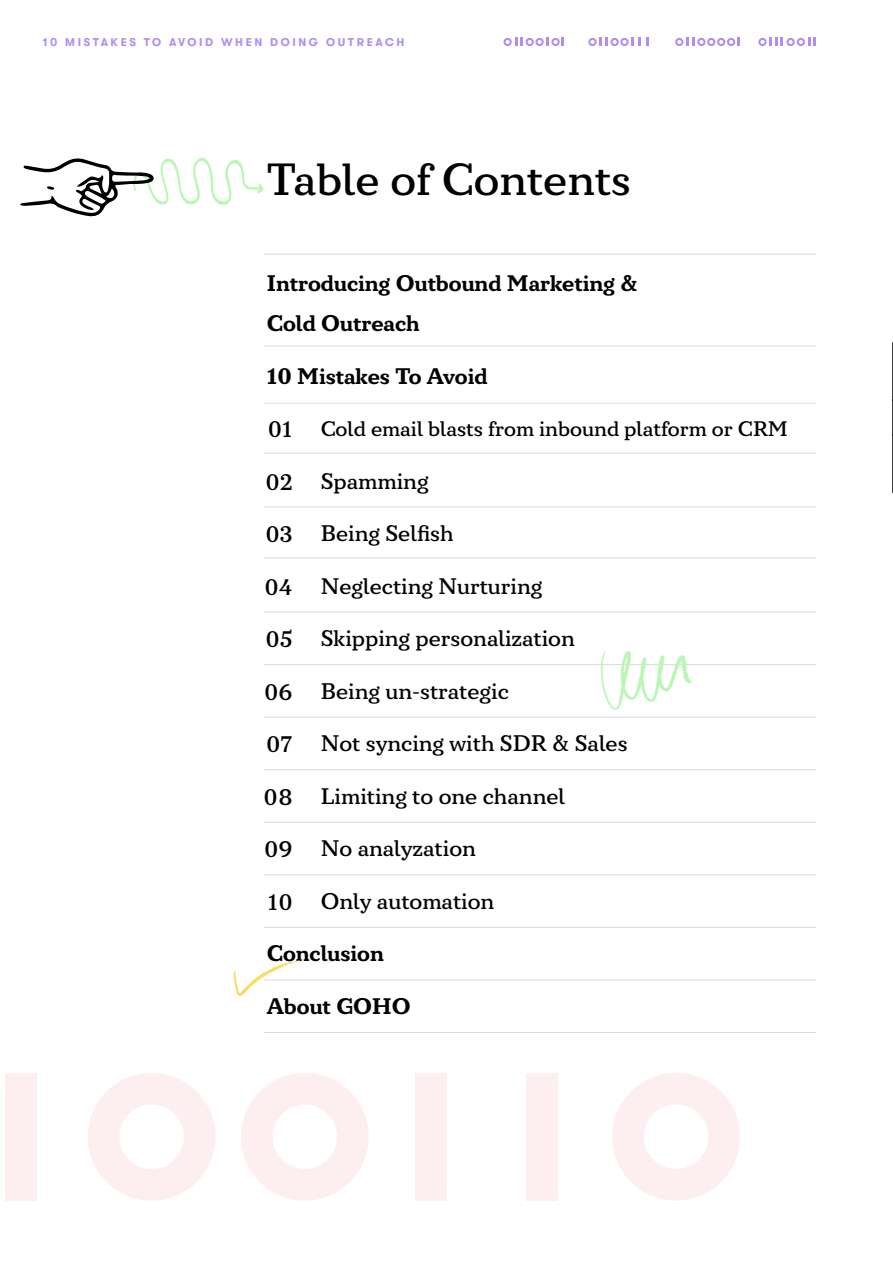
<style>
.page{position:relative;width:893px;height:1263px;background:#fff}
.page>*{position:absolute;margin:0;border:0;box-sizing:border-box;transform-origin:0 0}
.t1{font:500 45px "Circe Slab C";color:#000}
.t2{font:500 22.5px "Circe Slab C";color:#000}
.t3{font:700 22.5px/40.5px "Circe Slab C";color:#000}
.t4{font:500 21px "Circe Slab C";color:#000}
.t5{font:700 11.25px "GT Walsheim Pro";letter-spacing:.23em;color:#b08ef1}
</style>
<div class="page">
<div style="left:526px;top:1073px;width:32px;height:128px;background:#fdeff0"></div>
<div style="left:415px;top:1073px;width:32px;height:128px;background:#fdeff0"></div>
<svg style="left:241px;top:1073px;width:128px;height:128px"></svg>
<svg style="left:612px;top:1073px;width:128px;height:128px"></svg>
<svg style="left:88px;top:1073px;width:127px;height:128px"></svg>
<div style="left:5px;top:1073px;width:32px;height:128px;background:#fdeff0"></div>
<svg style="left:758px;top:38px;width:58px;height:8px"></svg>
<svg style="left:675px;top:38px;width:64px;height:8px"></svg>
<svg style="left:647px;top:38px;width:2px;height:8px"></svg>
<svg style="left:588px;top:38px;width:53px;height:8px"></svg>
<svg style="left:503px;top:38px;width:61px;height:8px"></svg>
<hr style="left:264px;top:346px;width:552px;height:1px;background:#000">
<hr style="left:264px;top:254px;width:552px;height:1px;background:#000">
<hr style="left:264px;top:612px;width:552px;height:1px;background:#000">
<hr style="left:264px;top:558px;width:552px;height:1px;background:#000">
<hr style="left:264px;top:507px;width:552px;height:1px;background:#000">
<hr style="left:264px;top:453px;width:552px;height:1px;background:#000">
<hr style="left:264px;top:403px;width:552px;height:1px;background:#000">
<hr style="left:264px;top:769px;width:552px;height:1px;background:#000">
<hr style="left:264px;top:717px;width:552px;height:1px;background:#000">
<hr style="left:264px;top:664px;width:552px;height:1px;background:#000">
<hr style="left:264px;top:822px;width:552px;height:1px;background:#000">
<hr style="left:264px;top:979px;width:552px;height:1px;background:#000">
<hr style="left:264px;top:927px;width:552px;height:1px;background:#000">
<hr style="left:264px;top:874px;width:552px;height:1px;background:#000">
<hr style="left:264px;top:1032px;width:552px;height:1px;background:#000">
<svg style="left:601px;top:651px;width:91px;height:59px"></svg>
<svg style="left:234px;top:960px;width:66px;height:36px"></svg>
<svg style="left:892px;top:342px;width:1px;height:151px"></svg>
<svg style="left:20px;top:157px;width:244px;height:60px"></svg>
<p class="t5" style="left:43px;top:36px;width:363px">10 MISTAKES TO AVOID WHEN DOING OUTREACH</p>
<h1 class="t1" style="left:267px;top:154px;width:366px">Table of Contents</h1>
<p class="t3" style="left:267px;top:264px;width:372px">Introducing Outbound Marketing &amp;<br>Cold Outreach</p>
<p class="t3" style="left:267px;top:357px;width:222px">10 Mistakes To Avoid</p>
<p class="t4" style="left:321px;top:417px;width:468px">Cold email blasts from inbound platform or CRM</p>
<p class="t2" style="left:321px;top:468px;width:109px">Spamming</p>
<p class="t2" style="left:321px;top:521px;width:134px">Being Selfish</p>
<p class="t2" style="left:321px;top:573px;width:223px">Neglecting Nurturing</p>
<p class="t2" style="left:321px;top:626px;width:256px">Skipping personalization</p>
<p class="t2" style="left:321px;top:678px;width:190px">Being un-strategic</p>
<p class="t2" style="left:321px;top:731px;width:308px">Not syncing with SDR &amp; Sales</p>
<p class="t2" style="left:321px;top:783px;width:246px">Limiting to one channel</p>
<p class="t2" style="left:321px;top:836px;width:157px">No analyzation</p>
<p class="t2" style="left:321px;top:888px;width:175px">Only automation</p>
<p class="t3" style="left:267px;top:934px;width:119px">Conclusion</p>
<p class="t3" style="left:267px;top:987px;width:145px">About GOHO</p>
<p class="t2" style="left:268px;top:417px;width:27px">01</p>
<p class="t2" style="left:265px;top:469px;width:29px">02</p>
<p class="t2" style="left:265px;top:522px;width:29px">03</p>
<p class="t2" style="left:264px;top:574px;width:30px">04</p>
<p class="t2" style="left:265px;top:627px;width:29px">05</p>
<p class="t2" style="left:264px;top:679px;width:30px">06</p>
<p class="t2" style="left:266px;top:732px;width:28px">07</p>
<p class="t2" style="left:264px;top:784px;width:31px">08</p>
<p class="t2" style="left:264px;top:837px;width:30px">09</p>
<p class="t2" style="left:268px;top:889px;width:27px">10</p>
</div>
